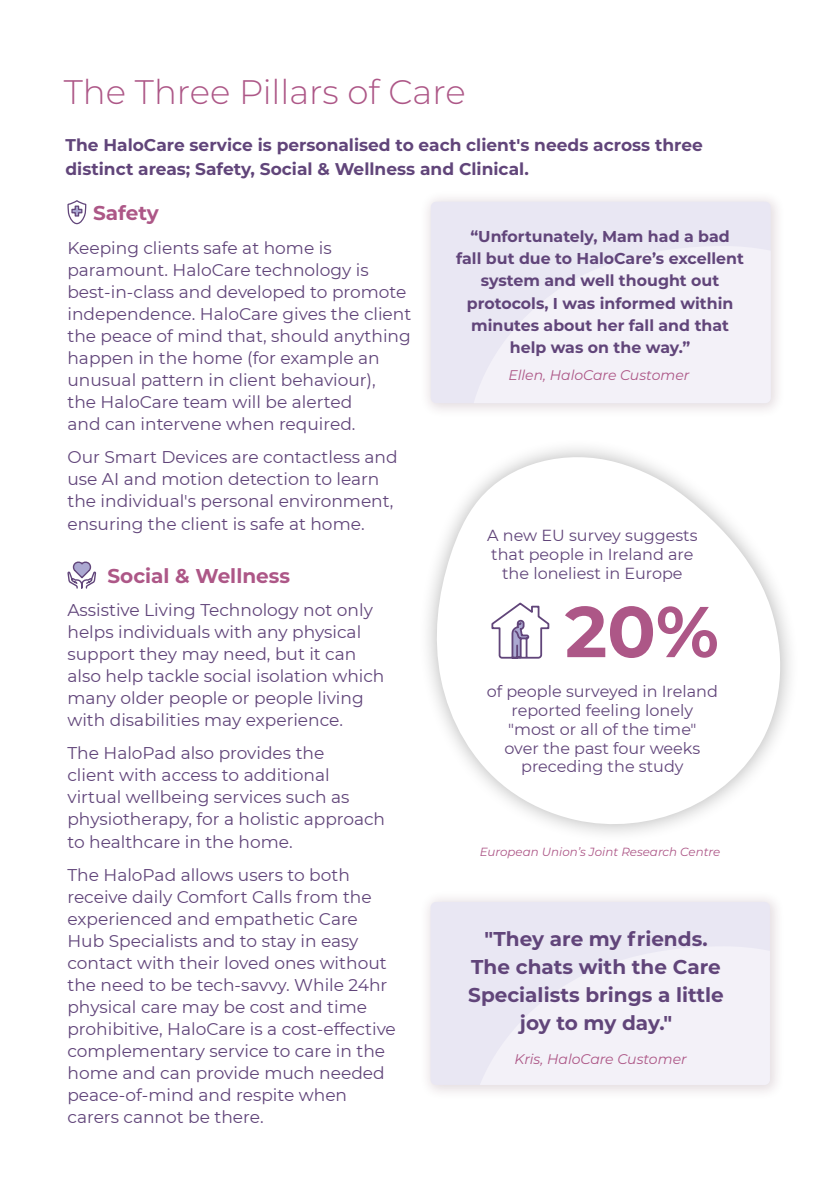
<style>
.page{position:relative;width:840px;height:1191px;background:#fff}
.page>*{position:absolute;margin:0;border:0;box-sizing:border-box;transform-origin:0 0}
.t1{font:700 71.8px "Montserrat";color:#ad5787}
.t2{font:300 34px "Montserrat";color:#ad5787}
.t3{font:700 20px/28px "Montserrat";color:#61457a;text-align:center}
.BodyText{font:700 20px "Montserrat";color:#ad5787}
.BodyText-2{font:17px/22px "Montserrat";color:#61457a}
.Bold{font:700 17px/24px "Montserrat";color:#61457a}
.BodyText-3{font:16px/18.8px "Montserrat";color:#61457a;text-align:center}
.t4{font:700 15.8px/22.2px "Montserrat";color:#61457a;text-align:center}
.Quote_Source{font:italic 14px "Montserrat";color:#ad5787}
.Quote_Source-2{font:italic 11.8px "Montserrat";color:#ad5787}
</style>
<div class="page">
<svg style="left:67px;top:200px;width:20px;height:25px"></svg>
<svg style="left:67px;top:561px;width:30px;height:28px"></svg>
<div style="left:418px;top:190px;width:368px;height:228px;background:#49172e;opacity:.15"></div>
<div style="left:430px;top:202px;width:340px;height:201px;background:#f3f1f8;border-radius:5px"></div>
<div style="left:418px;top:890px;width:367px;height:210px;background:#49172e;opacity:.15"></div>
<div style="left:430px;top:902px;width:339px;height:183px;background:#f3f1f8;border-radius:5px"></div>
<svg style="left:432px;top:448px;width:352px;height:386px"></svg>
<svg style="left:490px;top:601px;width:60px;height:58px"></svg>
<h3 class="t2" style="left:64px;top:69px;width:403px">The Three Pillars of Care</h3>
<p class="Bold" style="left:65px;top:132px;width:638px">The HaloCare service is personalised to each client's needs across three distinct areas; Safety, Social &amp; Wellness and Clinical.</p>
<h3 class="BodyText" style="left:93px;top:199px;width:67px">Safety</h3>
<p class="BodyText-2" style="left:67px;top:236px;width:345px">Keeping clients safe at home is paramount. HaloCare technology is best-in-class and developed to promote independence. HaloCare gives the client the peace of mind that, should anything happen in the home (for example an unusual pattern in client behaviour),<br>the HaloCare team will be alerted<br>and can intervene when required.</p>
<p class="BodyText-2" style="left:67px;top:445px;width:331px">Our Smart Devices are contactless and use AI and motion detection to learn the individual's personal environment, ensuring the client is safe at home.</p>
<p class="BodyText" style="left:107px;top:561px;width:184px">Social &amp; Wellness</p>
<p class="BodyText-2" style="left:67px;top:598px;width:318px">Assistive Living Technology not only helps individuals with any physical support they may need, but it can also help tackle social isolation which many older people or people living with disabilities may experience.</p>
<p class="BodyText-2" style="left:67px;top:742px;width:319px">The HaloPad also provides the<br>client with access to additional virtual wellbeing services such as physiotherapy, for a holistic approach to healthcare in the home.</p>
<p class="BodyText-2" style="left:67px;top:863px;width:330px">The HaloPad allows users to both receive daily Comfort Calls from the experienced and empathetic Care Hub Specialists and to stay in easy contact with their loved ones without the need to be tech-savvy. While 24hr physical care may be cost and time prohibitive, HaloCare is a cost-effective complementary service to care in the home and can provide much needed peace-of-mind and respite when carers cannot be there.</p>
<p class="t4" style="left:456px;top:224px;width:289px">“Unfortunately, Mam had a bad fall but due to HaloCare’s excellent system and well thought out protocols, I was informed within minutes about her fall and that help was on the way.”</p>
<p class="Quote_Source" style="left:508px;top:365px;width:182px">Ellen, HaloCare Customer</p>
<p class="BodyText-3" style="left:487px;top:525px;width:212px">A new EU survey suggests that people in Ireland are the loneliest in Europe</p>
<p class="t1" style="left:564px;top:580px;width:155px">20%</p>
<p class="BodyText-3" style="left:486px;top:681px;width:232px">of people surveyed in Ireland reported feeling lonely "most or all of the time"<br>over the past four weeks preceding the study</p>
<p class="Quote_Source-2" style="left:479px;top:844px;width:242px">European Union’s Joint Research Centre</p>
<p class="t3" style="left:468px;top:924px;width:257px">"They are my friends.<br>The chats with the Care<br>Specialists brings a little joy to my day."</p>
<p class="Quote_Source" style="left:514px;top:1049px;width:174px">Kris, HaloCare Customer</p>
</div>
